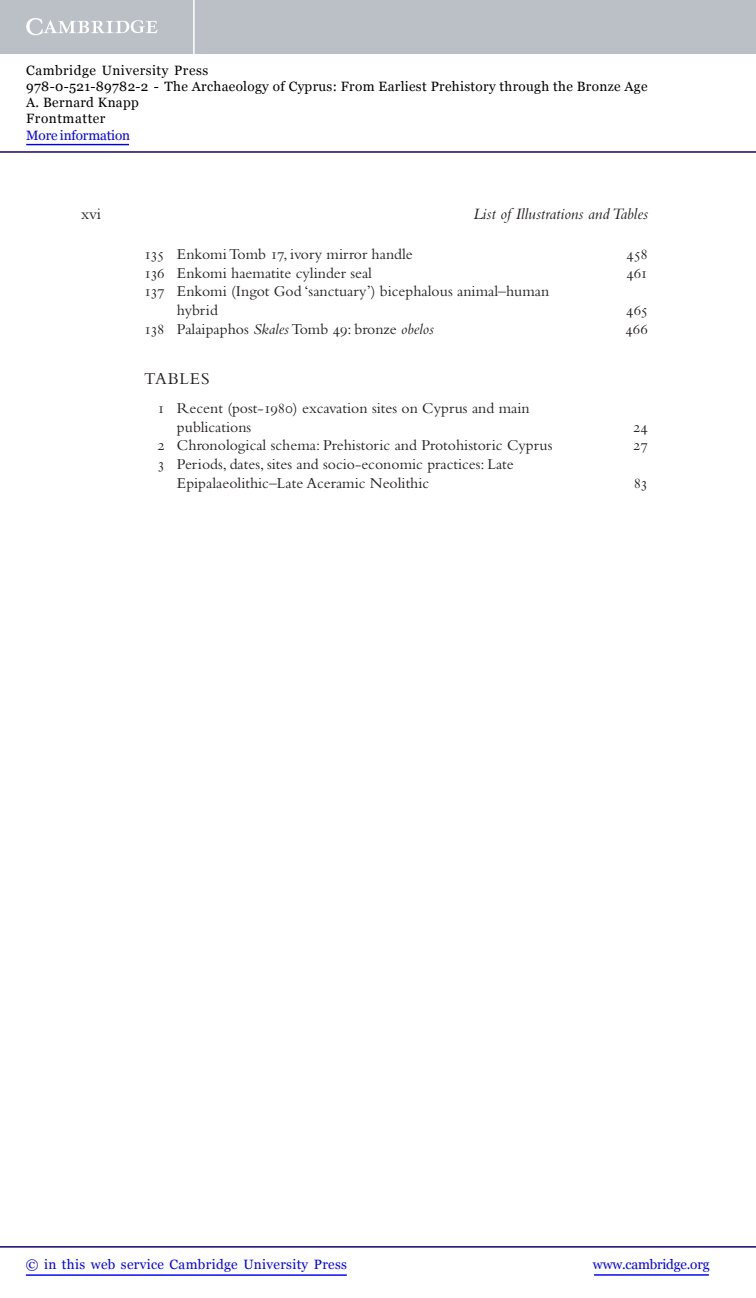
<style>
.page{position:relative;width:756px;height:1298px;background:#fff}
.page>*{position:absolute;margin:0;border:0;box-sizing:border-box;transform-origin:0 0}
.t1{font:17.25px "Bembo Std";color:#231f20}
.t2{font:italic 16.5px "Bembo Std";color:#231f20}
.t3{font:16.5px "Bembo Std";color:#231f20}
.t4{font:15.75px/18.8px "Bembo Std";color:#231f20}
.t5{font:13.5px/16.2px "Georgia";letter-spacing:.025em;color:#000}
.t6{font:13.5px "Georgia";letter-spacing:.025em;color:#0000f1}
.t7{font:13.5px "Georgia";letter-spacing:-.015em;color:#0000f1}
.t8{font:13.5px "Georgia";letter-spacing:-.01em;color:#0000f1}
.s1{font-style:italic}
</style>
<div class="page">
<div style="left:0;top:0;width:756px;height:54px;background:#bac0c6"></div>
<svg style="left:26px;top:18px;width:132px;height:17px"></svg>
<hr style="left:193px;top:0;width:2px;height:54px;background:#fff">
<hr style="left:0;top:151px;width:756px;height:2px;background:#150666">
<hr style="left:594px;top:1274px;width:115px;height:1px;background:#0000f1">
<hr style="left:0;top:1246px;width:756px;height:1px;background:#150666">
<hr style="left:26px;top:1274px;width:321px;height:1px;background:#0000f1">
<hr style="left:26px;top:144px;width:103px;height:1px;background:#0000f1">
<p class="t5" style="left:26px;top:62px;width:623px">Cambridge University Press<br>978-0-521-89782-2 - The Archaeology of Cyprus: From Earliest Prehistory through the Bronze Age A. Bernard Knapp<br>Frontmatter</p>
<p class="t8" style="left:26px;top:127px;width:105px">More information</p>
<p class="t3" style="left:81px;top:204px;width:22px">xvi</p>
<p class="t2" style="left:473px;top:204px;width:176px">List of Illustrations and Tables</p>
<p class="t4" style="left:144px;top:244px;width:270px">135 Enkomi Tomb 17, ivory mirror handle</p>
<p class="t4" style="left:626px;top:244px;width:23px">458</p>
<p class="t4" style="left:144px;top:263px;width:230px">136 Enkomi haematite cylinder seal</p>
<p class="t4" style="left:626px;top:263px;width:23px">461</p>
<p class="t4" style="left:177px;top:282px;width:374px;text-indent:-33px">137 Enkomi (Ingot God ‘sanctuary’) bicephalous animal–human hybrid</p>
<p class="t4" style="left:626px;top:300px;width:23px">465</p>
<p class="t4" style="left:144px;top:319px;width:291px">138 Palaipaphos <span class="s1">Skales</span> Tomb 49: bronze <span class="s1">obelos</span></p>
<p class="t4" style="left:626px;top:319px;width:24px">466</p>
<p class="t1" style="left:144px;top:368px;width:23px">Tables</p>
<p class="t4" style="left:177px;top:398px;width:354px;text-indent:-19px">1 Recent (post-1980) excavation sites on Cyprus and main publications</p>
<p class="t4" style="left:633px;top:417px;width:16px">24</p>
<p class="t4" style="left:158px;top:436px;width:396px">2 Chronological schema: Prehistoric and Protohistoric Cyprus</p>
<p class="t4" style="left:633px;top:436px;width:16px">27</p>
<p class="t4" style="left:177px;top:454px;width:338px;text-indent:-19px">3 Periods, dates, sites and socio-economic practices: Late<br>Epipalaeolithic–Late Aceramic Neolithic</p>
<p class="t4" style="left:634px;top:473px;width:16px">83</p>
<p class="t6" style="left:26px;top:1256px;width:323px">© in this web service Cambridge University Press</p>
<p class="t7" style="left:593px;top:1256px;width:118px">www.cambridge.org</p>
</div>
